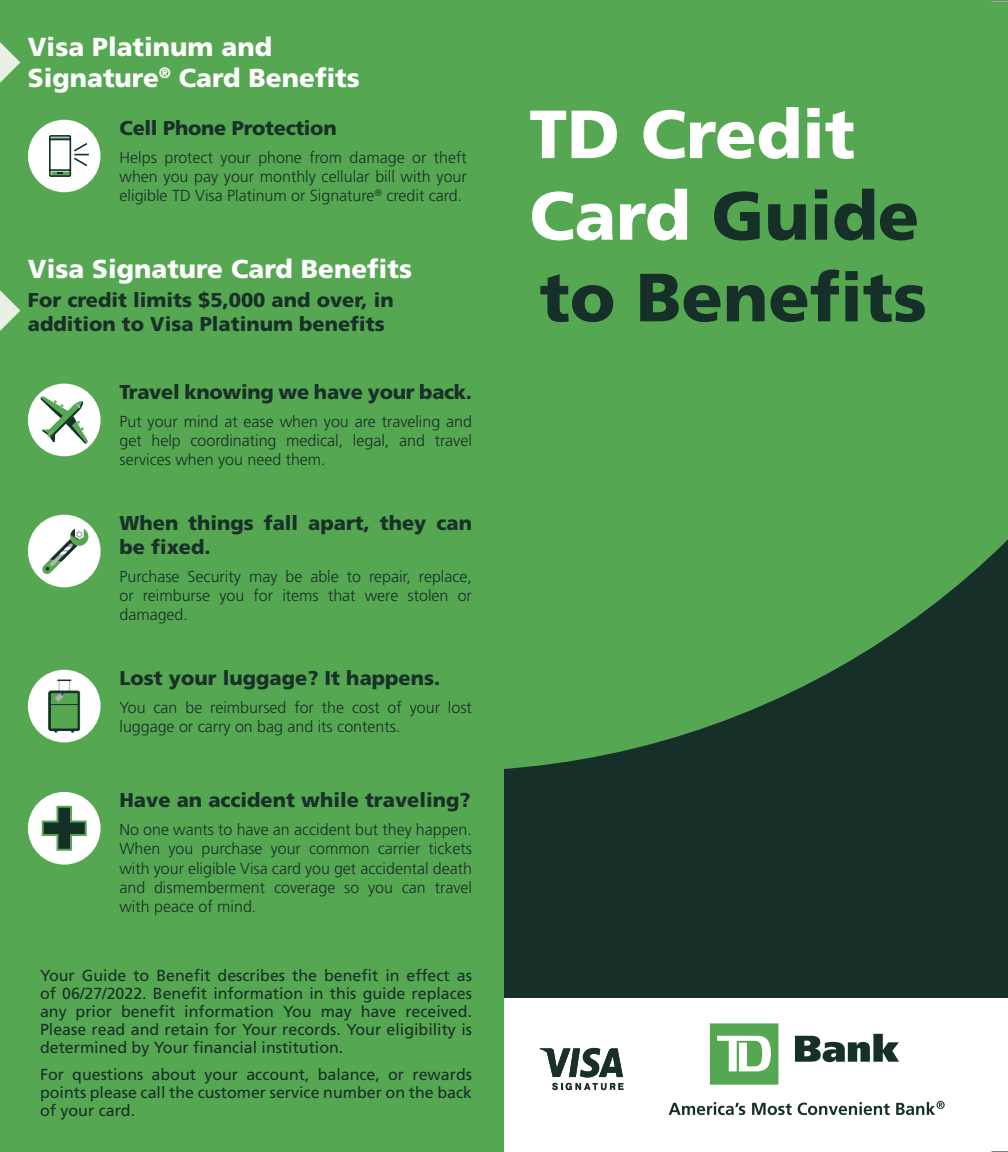
<style>
.page{position:relative;width:1008px;height:1152px;background:#fff}
.page>*{position:absolute;margin:0;border:0;box-sizing:border-box;transform-origin:0 0}
.t1{font:900 68px/81.6px "Frutiger LT Std";color:#163029}
.t2{font:900 26px/31.2px "Frutiger LT Std";color:#fff}
.t3{font:900 20px/24px "Frutiger LT Std";color:#183028}
.t4{font:300 16px/19.2px "Frutiger LT Std";color:#183028;text-align:justify}
.t5{font:16px/18px "Frutiger LT Std";color:#183028;text-align:justify}
.s1{color:#fff}
</style>
<div class="page">
<div style="left:504px;top:0;width:504px;height:466px;background:#56a752"></div>
<svg style="left:504px;top:466px;width:504px;height:532px;background:#31623a"></svg>
<svg style="left:669px;top:1102px;width:76px;height:13px"></svg>
<svg style="left:752px;top:1103px;width:40px;height:12px"></svg>
<svg style="left:798px;top:1102px;width:92px;height:13px"></svg>
<svg style="left:896px;top:1101px;width:49px;height:14px"></svg>
<svg style="left:710px;top:1023px;width:68px;height:62px"></svg>
<svg style="left:795px;top:1034px;width:104px;height:28px"></svg>
<div style="left:0;top:0;width:504px;height:1152px;background:#56a752"></div>
<svg style="left:0;top:290px;width:20px;height:41px"></svg>
<svg style="left:0;top:42px;width:20px;height:41px"></svg>
<div style="left:28px;top:670px;width:73px;height:72px;background:#fff;border-radius:50%"></div>
<svg style="left:48px;top:680px;width:32px;height:53px"></svg>
<div style="left:28px;top:384px;width:73px;height:72px;background:#fff;border-radius:50%"></div>
<svg style="left:40px;top:396px;width:48px;height:48px"></svg>
<div style="left:28px;top:515px;width:73px;height:72px;background:#fff;border-radius:50%"></div>
<svg style="left:42px;top:529px;width:46px;height:45px"></svg>
<div style="left:28px;top:792px;width:73px;height:73px;background:#fff;border-radius:50%"></div>
<svg style="left:42px;top:806px;width:45px;height:45px"></svg>
<div style="left:28px;top:120px;width:73px;height:72px;background:#fff;border-radius:50%"></div>
<svg style="left:49px;top:135px;width:40px;height:42px"></svg>
<svg style="left:992px;top:0;width:16px;height:1px"></svg>
<svg style="left:992px;top:1151px;width:16px;height:1px"></svg>
<svg style="left:540px;top:1048px;width:83px;height:29px"></svg>
<svg style="left:552px;top:1083px;width:71px;height:7px"></svg>
<p class="t2" style="left:28px;top:31px;width:333px">Visa Platinum and<br>Signature<sup>®</sup> Card Benefits</p>
<p class="t3" style="left:120px;top:116px;width:219px">Cell Phone Protection</p>
<p class="t4" style="left:120px;top:148px;width:349px">Helps protect your phone from damage or theft when you pay your monthly cellular bill with your eligible TD Visa Platinum or Signature<sup>®</sup> credit card.</p>
<p class="t2" style="left:28px;top:253px;width:386px">Visa Signature Card Benefits</p>
<p class="t3" style="left:28px;top:288px;width:367px">For credit limits $5,000 and over, in addition to Visa Platinum benefits</p>
<p class="t3" style="left:119px;top:380px;width:354px">Travel knowing we have your back.</p>
<p class="t4" style="left:119px;top:412px;width:354px">Put your mind at ease when you are traveling and get help coordinating medical, legal, and travel services when you need them.</p>
<p class="t3" style="left:119px;top:511px;width:354px">When things fall apart, they can be fixed.</p>
<p class="t4" style="left:119px;top:567px;width:354px">Purchase Security may be able to repair, replace, or reimburse you for items that were stolen or damaged.</p>
<p class="t3" style="left:119px;top:666px;width:322px">Lost your luggage? It happens.</p>
<p class="t4" style="left:119px;top:698px;width:354px">You can be reimbursed for the cost of your lost luggage or carry on bag and its contents.</p>
<p class="t3" style="left:119px;top:788px;width:353px">Have an accident while traveling?</p>
<p class="t4" style="left:119px;top:820px;width:354px">No one wants to have an accident but they happen.<br>When you purchase your common carrier tickets with your eligible Visa card you get accidental death and dismemberment coverage so you can travel with peace of mind.</p>
<p class="t5" style="left:40px;top:967px;width:434px">Your Guide to Benefit describes the benefit in effect as of 06/27/2022. Benefit information in this guide replaces any prior benefit information You may have received.<br>Please read and retain for Your records. Your eligibility is determined by Your financial institution.</p>
<p class="t5" style="left:40px;top:1066px;width:434px">For questions about your account, balance, or rewards points please call the customer service number on the back of your card.</p>
<h1 class="t1" style="left:529px;top:93px;width:399px"><span class="s1">TD Credit<br>Card</span> Guide to Benefits</h1>
</div>
